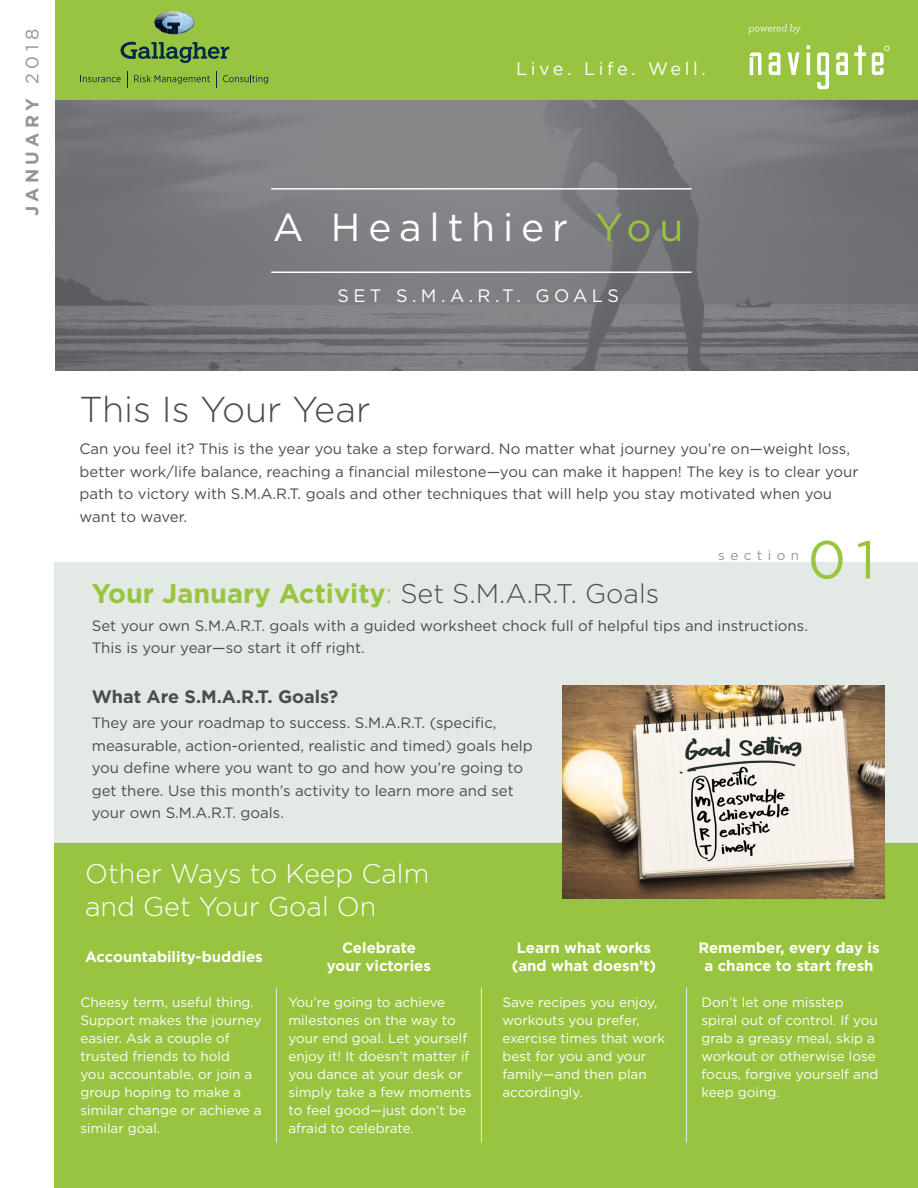
<style>
.page{position:relative;width:918px;height:1188px;background:#fff}
.page>*{position:absolute;margin:0;border:0;box-sizing:border-box;transform-origin:0 0}
.t1{font:53.25px "Gotham";color:#98c43f}
.t2{font:39px "Gotham";letter-spacing:.2em;color:#fff}
.t3{font:300 36px "Gotham";color:#4b4c4d}
.t4{font:700 27px "Gotham";color:#98c43f}
.t5{font:300 27px/32.4px "Gotham";color:#fff}
.t6{font:700 18px "Gotham";color:#4b4c4d}
.t7{font:18px "Gotham";letter-spacing:.25em;color:#fff}
.t8{font:18px "Gotham";letter-spacing:.2em;color:#fff}
.t9{font:700 18px "Gotham";letter-spacing:.235em;color:#939598}
.t10{font:15px/22.5px "Gotham";color:#4b4c4d}
.t11{font:700 15px/18px "Gotham";color:#fff;text-align:center}
.t12{font:13.5px/18px "Gotham";color:#fff}
.t13{font:13.5px "Gotham";letter-spacing:.4em;color:#939598}
.s1{font-weight:400}
.s2{color:#98c43f}
.s3{font-weight:300}
.s4{font-weight:300;color:#4b4c4d}
</style>
<div class="page">
<div style="left:54px;top:842px;width:864px;height:346px;background:#98c43f"></div>
<svg style="left:55px;top:99px;width:863px;height:272px;background:#787a7c"></svg>
<div style="left:54px;top:562px;width:864px;height:280px;background:#e0e7e2"></div>
<hr style="left:271px;top:188px;width:421px;height:2px;background:#fff">
<hr style="left:271px;top:272px;width:421px;height:1px;background:#fff">
<hr style="left:276px;top:988px;width:1px;height:154px;background:#e0e7e2">
<hr style="left:481px;top:988px;width:1px;height:154px;background:#e0e7e2">
<hr style="left:686px;top:988px;width:1px;height:154px;background:#e0e7e2">
<img style="left:562px;top:686px;width:322px;height:213px">
<div style="left:55px;top:0;width:863px;height:99px;background:#98c43f"></div>
<svg style="left:121px;top:42px;width:108px;height:21px"></svg>
<svg style="left:154px;top:11px;width:41px;height:23px"></svg>
<svg style="left:80px;top:75px;width:41px;height:7px"></svg>
<svg style="left:134px;top:75px;width:76px;height:9px"></svg>
<svg style="left:223px;top:75px;width:45px;height:9px"></svg>
<svg style="left:216px;top:71px;width:1px;height:17px"></svg>
<svg style="left:127px;top:71px;width:1px;height:17px"></svg>
<svg style="left:807px;top:45px;width:3px;height:4px"></svg>
<svg style="left:854px;top:45px;width:12px;height:30px"></svg>
<svg style="left:769px;top:52px;width:11px;height:23px"></svg>
<svg style="left:836px;top:52px;width:12px;height:23px"></svg>
<svg style="left:817px;top:52px;width:12px;height:37px"></svg>
<svg style="left:788px;top:52px;width:11px;height:23px"></svg>
<hr style="left:807px;top:53px;width:3px;height:22px;background:#fff">
<svg style="left:750px;top:52px;width:12px;height:23px"></svg>
<svg style="left:872px;top:46px;width:18px;height:29px"></svg>
<svg style="left:748px;top:24px;width:53px;height:10px"></svg>
<p class="t9" style="left:22px;top:216px;width:189px;rotate:-90deg">JANUARY <span class="s1">2018</span></p>
<p class="t8" style="left:516px;top:58px;width:191px">Live. Life. Well.</p>
<p class="t2" style="left:273px;top:202px;width:412px">A Healthier <span class="s2">You</span></p>
<p class="t7" style="left:337px;top:284px;width:283px">SET S.M.A.R.T. GOALS</p>
<p class="t3" style="left:80px;top:390px;width:292px">This Is Your Year</p>
<p class="t10" style="left:80px;top:437px;width:780px">Can you feel it? This is the year you take a step forward. No matter what journey you’re on—weight loss, better work/life balance, reaching a financial milestone—you can make it happen! The key is to clear your path to victory with S.M.A.R.T. goals and other techniques that will help you stay motivated when you want to waver.</p>
<p class="t4" style="left:92px;top:578px;width:569px">Your January Activity<span class="s3">:</span> <span class="s4">Set S.M.A.R.T. Goals</span></p>
<p class="t13" style="left:718px;top:546px;width:82px">section</p>
<p class="t1" style="left:808px;top:526px;width:69px">01</p>
<p class="t10" style="left:92px;top:614px;width:718px">Set your own S.M.A.R.T. goals with a guided worksheet chock full of helpful tips and instructions.<br>This is your year—so start it off right.</p>
<p class="t6" style="left:92px;top:686px;width:248px">What Are S.M.A.R.T. Goals?</p>
<p class="t10" style="left:92px;top:711px;width:443px">They are your roadmap to success. S.M.A.R.T. (specific, measurable, action-oriented, realistic and timed) goals help you define where you want to go and how you’re going to get there. Use this month’s activity to learn more and set your own S.M.A.R.T. goals.</p>
<p class="t5" style="left:85px;top:857px;width:346px">Other Ways to Keep Calm and Get Your Goal On</p>
<p class="t11" style="left:85px;top:947px;width:179px">Accountability-buddies</p>
<p class="t11" style="left:342px;top:938px;width:75px">Celebrate</p>
<p class="t11" style="left:327px;top:956px;width:106px">your victories</p>
<p class="t11" style="left:512px;top:938px;width:146px">Learn what works (and what doesn’t)</p>
<p class="t11" style="left:698px;top:938px;width:183px">Remember, every day is a chance to start fresh</p>
<p class="t12" style="left:80px;top:993px;width:183px">Cheesy term, useful thing.<br>Support makes the journey easier. Ask a couple of trusted friends to hold<br>you accountable, or join a group hoping to make a similar change or achieve a similar goal.</p>
<p class="t12" style="left:288px;top:993px;width:185px">You’re going to achieve milestones on the way to your end goal. Let yourself enjoy it! It doesn’t matter if you dance at your desk or simply take a few moments to feel good—just don’t be afraid to celebrate.</p>
<p class="t12" style="left:502px;top:993px;width:164px">Save recipes you enjoy, workouts you prefer, exercise times that work best for you and your family—and then plan accordingly.</p>
<p class="t12" style="left:701px;top:993px;width:178px">Don’t let one misstep spiral out of control. If you grab a greasy meal, skip a workout or otherwise lose focus, forgive yourself and keep going.</p>
</div>
